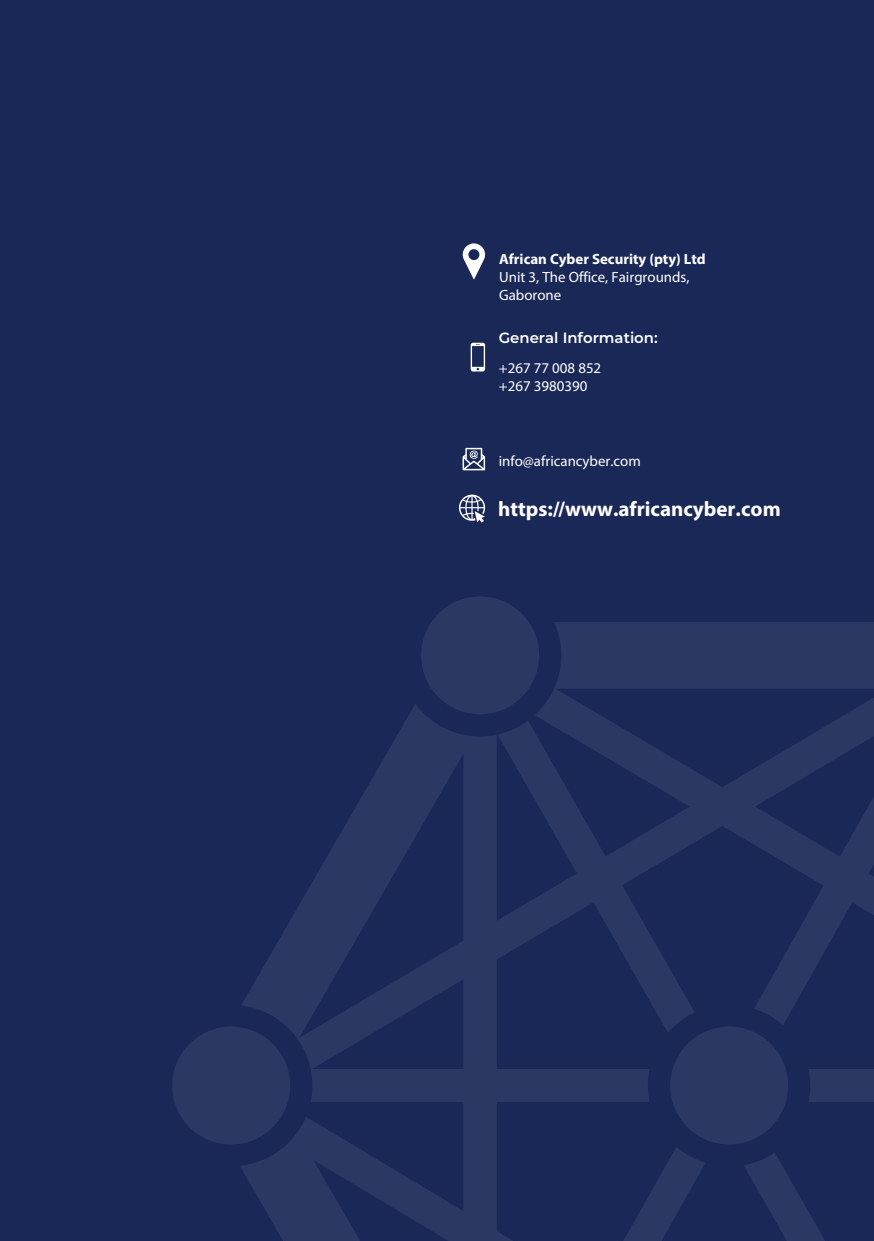
<style>
.page{position:relative;width:874px;height:1241px;background:#fff}
.page>*{position:absolute;margin:0;border:0;box-sizing:border-box;transform-origin:0 0}
.t1{font:700 21px "Myriad Pro";color:#fff}
.t2{font:700 14.88px/17.2px "Myriad Pro";color:#fff}
.t3{font:14.88px "Myriad Pro";color:#fff}
.t4{font:600 14.88px/29.9px "Montserrat";color:#fff}
.s1{font-weight:400}
.s2{font-family:"Myriad Pro";font-weight:400}
</style>
<div class="page">
<div style="left:0;top:0;width:873px;height:1240px;background:#1a2857"></div>
<svg style="left:240px;top:622px;width:633px;height:618px"></svg>
<div style="left:172px;top:1026px;width:118px;height:118px;background:#2b3864;border-radius:50%"></div>
<div style="left:421px;top:596px;width:118px;height:118px;background:#2b3864;border-radius:50%"></div>
<div style="left:669px;top:1026px;width:118px;height:118px;background:#2b3864;border-radius:50%"></div>
<svg style="left:462px;top:448px;width:23px;height:22px"></svg>
<svg style="left:470px;top:343px;width:15px;height:28px"></svg>
<svg style="left:462px;top:243px;width:24px;height:36px"></svg>
<svg style="left:459px;top:494px;width:26px;height:28px"></svg>
<p class="t2" style="left:499px;top:250px;width:208px">African Cyber Security (pty) Ltd<br><span class="s1">Unit 3, The Office, Fairgrounds,</span></p>
<p class="t3" style="left:499px;top:286px;width:64px">Gaborone</p>
<p class="t4" style="left:498px;top:322px;width:160px">General Information: <span class="s2">+267 77 008 852</span></p>
<p class="t3" style="left:498px;top:376px;width:90px">+267 3980390</p>
<p class="t3" style="left:498px;top:451px;width:143px">info@africancyber.com</p>
<p class="t1" style="left:497px;top:495px;width:284px">https://www.africancyber.com</p>
</div>
